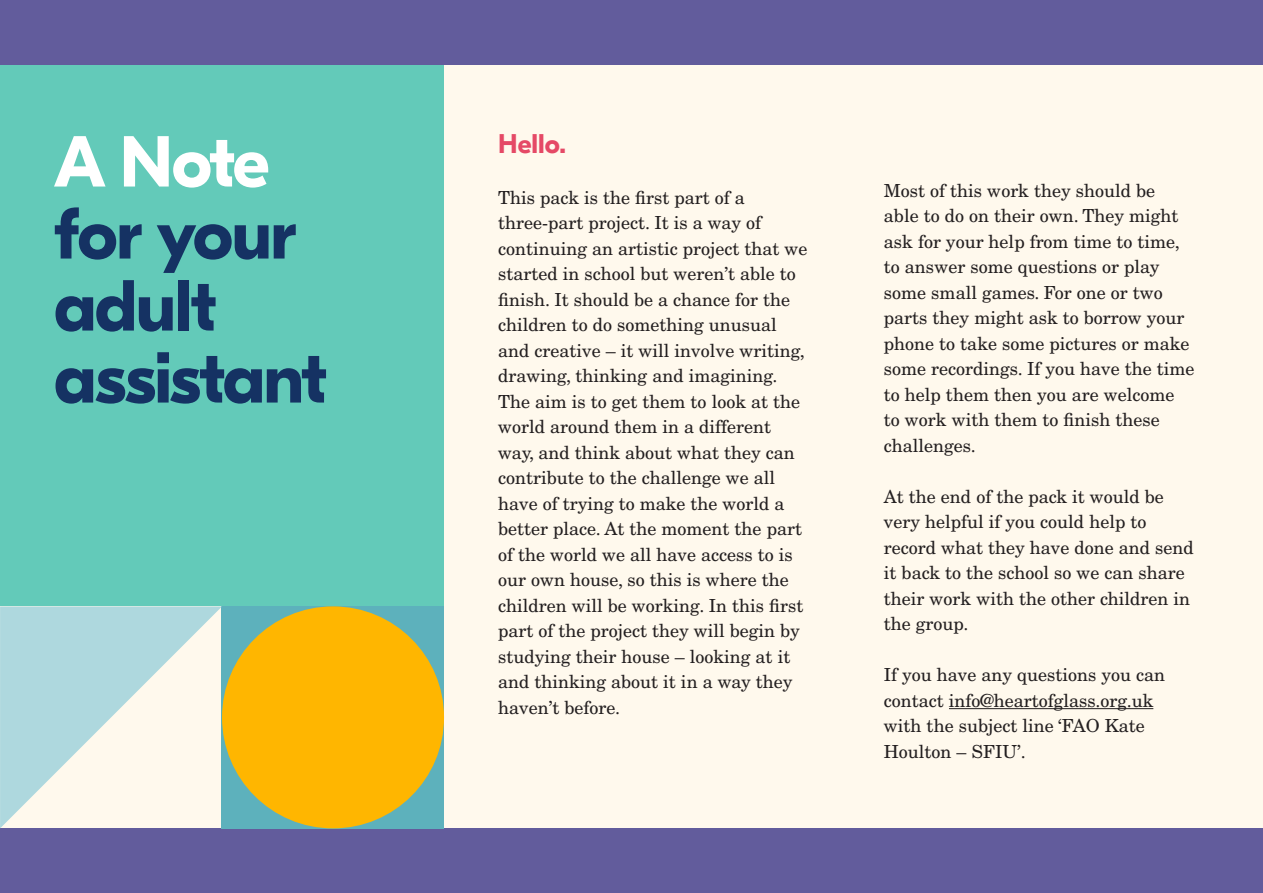
<style>
.page{position:relative;width:1263px;height:893px;background:#fff9ed}
.page>*{position:absolute;margin:0;border:0;box-sizing:border-box;transform-origin:0 0}
.A_Head{font:700 72px "GT Eesti Pro Display";letter-spacing:-.02em;color:#153263}
.A_Head-2{font:700 72px "GT Eesti Pro Display";color:#fff}
.t1{font:700 27px "GT Eesti Pro Display";color:#e54966}
.t2{font:18px/25.5px "New Century Schlbk LT Std";color:#231f20}
</style>
<div class="page">
<div style="left:0;top:65px;width:444px;height:541px;background:#63cab9"></div>
<div style="left:0;top:0;width:1263px;height:65px;background:#625c9c"></div>
<div style="left:0;top:828px;width:1263px;height:65px;background:#625c9c"></div>
<div style="left:222px;top:606px;width:222px;height:222px;background:#5db1bc"></div>
<hr style="left:949px;top:708px;width:204px;height:1px;background:#231f20">
<div style="left:222px;top:606px;width:222px;height:222px;background:#ffb600;border-radius:50%"></div>
<svg style="left:0;top:606px;width:222px;height:222px;fill:#b3dadf"></svg>
<p class="A_Head-2" style="left:54px;top:122px;width:217px">A Note</p>
<p class="A_Head" style="left:54px;top:194px;width:244px">for your</p>
<p class="A_Head" style="left:54px;top:266px;width:164px">adult</p>
<p class="A_Head" style="left:54px;top:338px;width:275px">assistant</p>
<p class="t1" style="left:498px;top:128px;width:69px">Hello.</p>
<p class="t2" style="left:498px;top:185px;width:311px">This pack is the first part of a three-part project. It is a way of continuing an artistic project that we started in school but weren’t able to finish. It should be a chance for the children to do something unusual and creative – it will involve writing, drawing, thinking and imagining.<br>The aim is to get them to look at the world around them in a different way, and think about what they can contribute to the challenge we all have of trying to make the world a better place. At the moment the part of the world we all have access to is our own house, so this is where the children will be working. In this first part of the project they will begin by studying their house – looking at it and thinking about it in a way they haven’t before.</p>
<p class="t2" style="left:884px;top:178px;width:312px">Most of this work they should be<br>able to do on their own. They might ask for your help from time to time, to answer some questions or play some small games. For one or two parts they might ask to borrow your phone to take some pictures or make some recordings. If you have the time to help them then you are welcome to work with them to finish these challenges.</p>
<p class="t2" style="left:884px;top:484px;width:311px">At the end of the pack it would be very helpful if you could help to record what they have done and send it back to the school so we can share their work with the other children in the group.</p>
<p class="t2" style="left:884px;top:662px;width:283px">If you have any questions you can contact info@heartofglass.org.uk with the subject line ‘FAO Kate<br>Houlton – SFIU’.</p>
</div>
